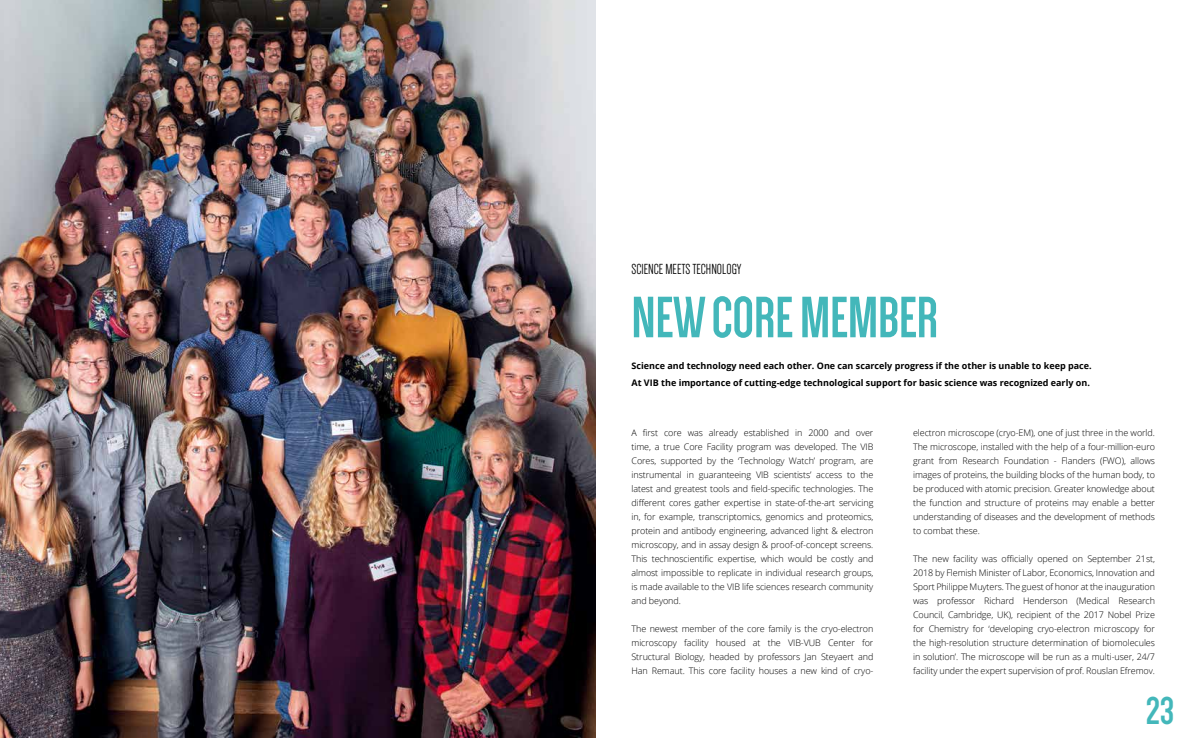
<style>
.page{position:relative;width:1191px;height:738px;background:#fff}
.page>*{position:absolute;margin:0;border:0;box-sizing:border-box;transform-origin:0 0}
.t1{font:700 60px "Dense";color:#43b7ba}
.t2{font:700 40px "Dense";color:#43b7ba}
.t3{font:15px "Dense";color:#000}
.t4{font:300 9px/14px "Open Sans";letter-spacing:-.01em;color:#000;text-align:justify}
.t5{font:700 9px/17px "Open Sans";color:#000}
</style>
<div class="page">
<img style="left:0;top:0;width:595px;height:737px">
<h3 class="t3" style="left:631px;top:262px;width:111px">SCIENCE MEETS TECHNOLOGY</h3>
<h1 class="t1" style="left:631px;top:288px;width:308px">NEW CORE MEMBER</h1>
<p class="t5" style="left:631px;top:356px;width:462px">Science and technology need each other. One can scarcely progress if the other is unable to keep pace.<br>At VIB the importance of cutting-edge technological support for basic science was recognized early on.</p>
<p class="t4" style="left:631px;top:425px;width:243px">A first core was already established in 2000 and over time, a true Core Facility program was developed. The VIB Cores, supported by the ‘Technology Watch’ program, are instrumental in guaranteeing VIB scientists’ access to the latest and greatest tools and field-specific technologies. The different cores gather expertise in state-of-the-art servicing in, for example, transcriptomics, genomics and proteomics, protein and antibody engineering, advanced light &amp; electron microscopy, and in assay design &amp; proof-of-concept screens.<br>This technoscientific expertise, which would be costly and almost impossible to replicate in individual research groups, is made available to the VIB life sciences research community and beyond.</p>
<p class="t4" style="left:631px;top:621px;width:243px">The newest member of the core family is the cryo-electron microscopy facility housed at the VIB-VUB Center for Structural Biology, headed by professors Jan Steyaert and Han Remaut. This core facility houses a new kind of cryo-</p>
<p class="t4" style="left:913px;top:425px;width:243px">electron microscope (cryo-EM), one of just three in the world.<br>The microscope, installed with the help of a four-million-euro grant from Research Foundation - Flanders (FWO), allows images of proteins, the building blocks of the human body, to be produced with atomic precision. Greater knowledge about the function and structure of proteins may enable a better understanding of diseases and the development of methods to combat these.</p>
<p class="t4" style="left:913px;top:551px;width:243px">The new facility was officially opened on September 21st, 2018 by Flemish Minister of Labor, Economics, Innovation and Sport Philippe Muyters. The guest of honor at the inauguration was professor Richard Henderson (Medical Research Council, Cambridge, UK), recipient of the 2017 Nobel Prize for Chemistry for ‘developing cryo-electron microscopy for the high-resolution structure determination of biomolecules in solution’. The microscope will be run as a multi-user, 24/7 facility under the expert supervision of prof. Rouslan Efremov.</p>
<h2 class="t2" style="left:1146px;top:690px;width:29px">23</h2>
</div>
